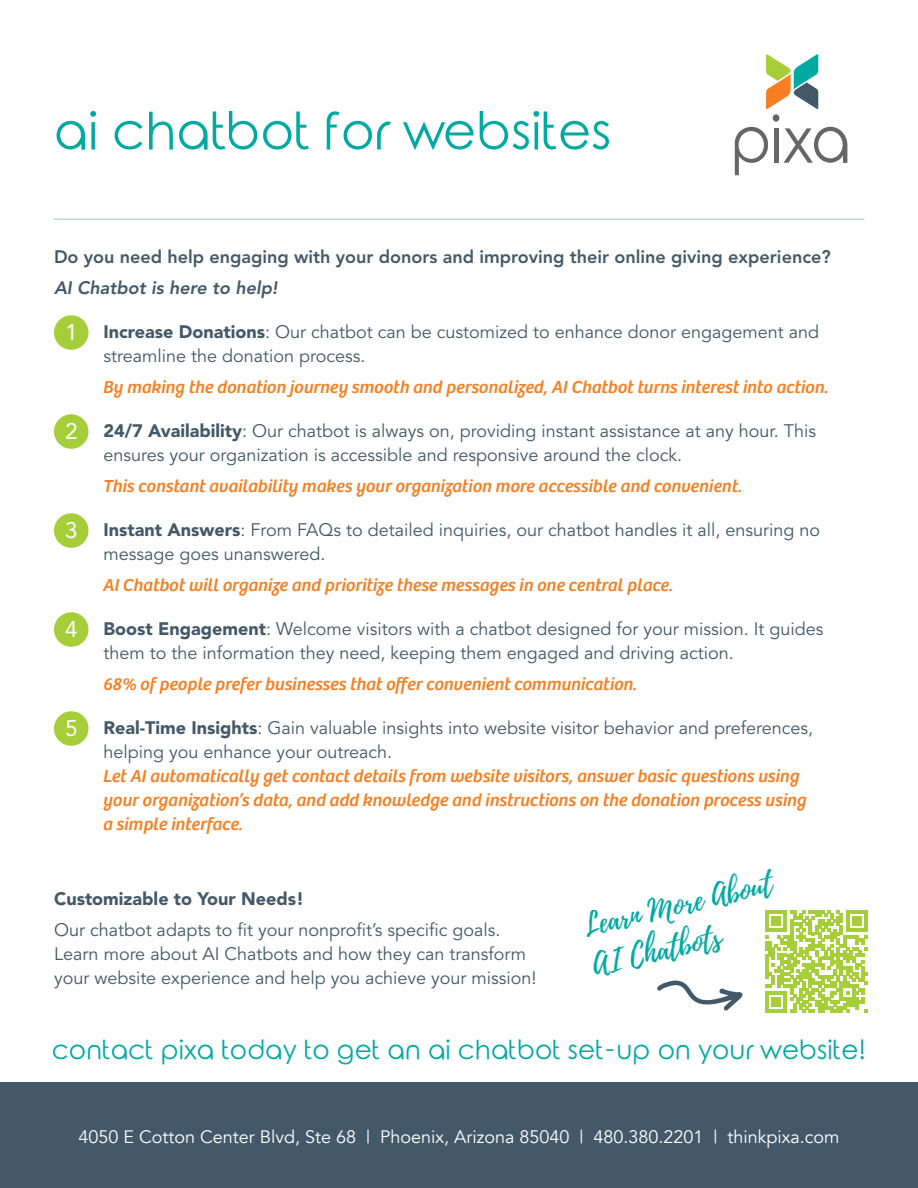
<style>
.page{position:relative;width:918px;height:1188px;background:#fff}
.page>*{position:absolute;margin:0;border:0;box-sizing:border-box;transform-origin:0 0}
.t1{font:51px "Rounded Elegance";color:#00a9a2}
.t2{font:30px/40.5px "Playlist Script";color:#00a9a2}
.t3{font:26.25px "Rounded Elegance";color:#00a9a2}
.t4{font:18px/24px "Avenir LT Std";color:#435969}
.t5{font:italic 18px/24px "Bree";color:#f57f21}
.t6{font:800 18px "Avenir LT Std";color:#435969}
.t7{font:18px "Avenir";color:#fff}
.t8{font:900 18px "Avenir LT Std";color:#435969}
.t9{font:italic 800 18px "Avenir LT Std";color:#435969}
.s1{font-size:22.5px;color:#fff}
.s2{font-weight:900}
</style>
<div class="page">
<div style="left:54px;top:315px;width:35px;height:35px;background:#a6ce39;border-radius:50%"></div>
<div style="left:54px;top:414px;width:35px;height:35px;background:#a6ce39;border-radius:50%"></div>
<div style="left:54px;top:513px;width:35px;height:35px;background:#a6ce39;border-radius:50%"></div>
<div style="left:54px;top:612px;width:35px;height:35px;background:#a6ce39;border-radius:50%"></div>
<div style="left:54px;top:711px;width:35px;height:35px;background:#a6ce39;border-radius:50%"></div>
<div style="left:0;top:1082px;width:918px;height:106px;background:#435969"></div>
<svg style="left:735px;top:54px;width:112px;height:121px"></svg>
<hr style="left:54px;top:218px;width:810px;height:2px;background:#c0d6d8">
<svg style="left:765px;top:910px;width:103px;height:103px"></svg>
<svg style="left:657px;top:980px;width:86px;height:31px"></svg>
<h1 class="t1" style="left:54px;top:102px;width:559px">ai chatbot for websites</h1>
<p class="t6" style="left:54px;top:246px;width:778px">Do you need help engaging with your donors and improving their online giving experience?</p>
<p class="t9" style="left:54px;top:277px;width:225px">AI Chatbot is here to help!</p>
<p class="t4" style="left:104px;top:320px;width:717px;text-indent:-39px"><span class="s1">1</span> <span class="s2">Increase Donations</span>: Our chatbot can be customized to enhance donor engagement and streamline the donation process.</p>
<p class="t5" style="left:104px;top:373px;width:727px">By making the donation journey smooth and personalized, AI Chatbot turns interest into action.</p>
<p class="t4" style="left:104px;top:419px;width:714px;text-indent:-39px"><span class="s1">2</span> <span class="s2">24/7 Availability</span>: Our chatbot is always on, providing instant assistance at any hour. This ensures your organization is accessible and responsive around the clock.</p>
<p class="t5" style="left:104px;top:472px;width:640px">This constant availability makes your organization more accessible and convenient.</p>
<p class="t4" style="left:104px;top:518px;width:718px;text-indent:-39px"><span class="s1">3</span> <span class="s2">Instant Answers</span>: From FAQs to detailed inquiries, our chatbot handles it all, ensuring no message goes unanswered.</p>
<p class="t5" style="left:104px;top:571px;width:571px">AI Chatbot will organize and prioritize these messages in one central place.</p>
<p class="t4" style="left:104px;top:617px;width:721px;text-indent:-39px"><span class="s1">4</span> <span class="s2">Boost Engagement</span>: Welcome visitors with a chatbot designed for your mission. It guides them to the information they need, keeping them engaged and driving action.</p>
<p class="t5" style="left:104px;top:670px;width:536px">68% of people prefer businesses that offer convenient communication.</p>
<p class="t4" style="left:104px;top:716px;width:711px;text-indent:-39px"><span class="s1">5</span> <span class="s2">Real-Time Insights</span>: Gain valuable insights into website visitor behavior and preferences, helping you enhance your outreach.</p>
<p class="t5" style="left:104px;top:762px;width:705px">Let AI automatically get contact details from website visitors, answer basic questions using your organization’s data, and add knowledge and instructions on the donation process using a simple interface.</p>
<p class="t8" style="left:54px;top:888px;width:252px">Customizable to Your Needs!</p>
<p class="t4" style="left:54px;top:918px;width:484px">Our chatbot adapts to fit your nonprofit’s specific goals.<br>Learn more about AI Chatbots and how they can transform your website experience and help you achieve your mission!</p>
<h2 class="t2" style="left:580px;top:908px;width:194px;rotate:-13deg">Learn More About<br>AI Chatbots</h2>
<h3 class="t3" style="left:52px;top:1035px;width:816px">contact pixa today to get an ai chatbot set-up on your website!</h3>
<p class="t7" style="left:78px;top:1126px;width:763px">4050 E Cotton Center Blvd, Ste 68 | Phoenix, Arizona 85040 | 480.380.2201 | thinkpixa.com</p>
</div>
